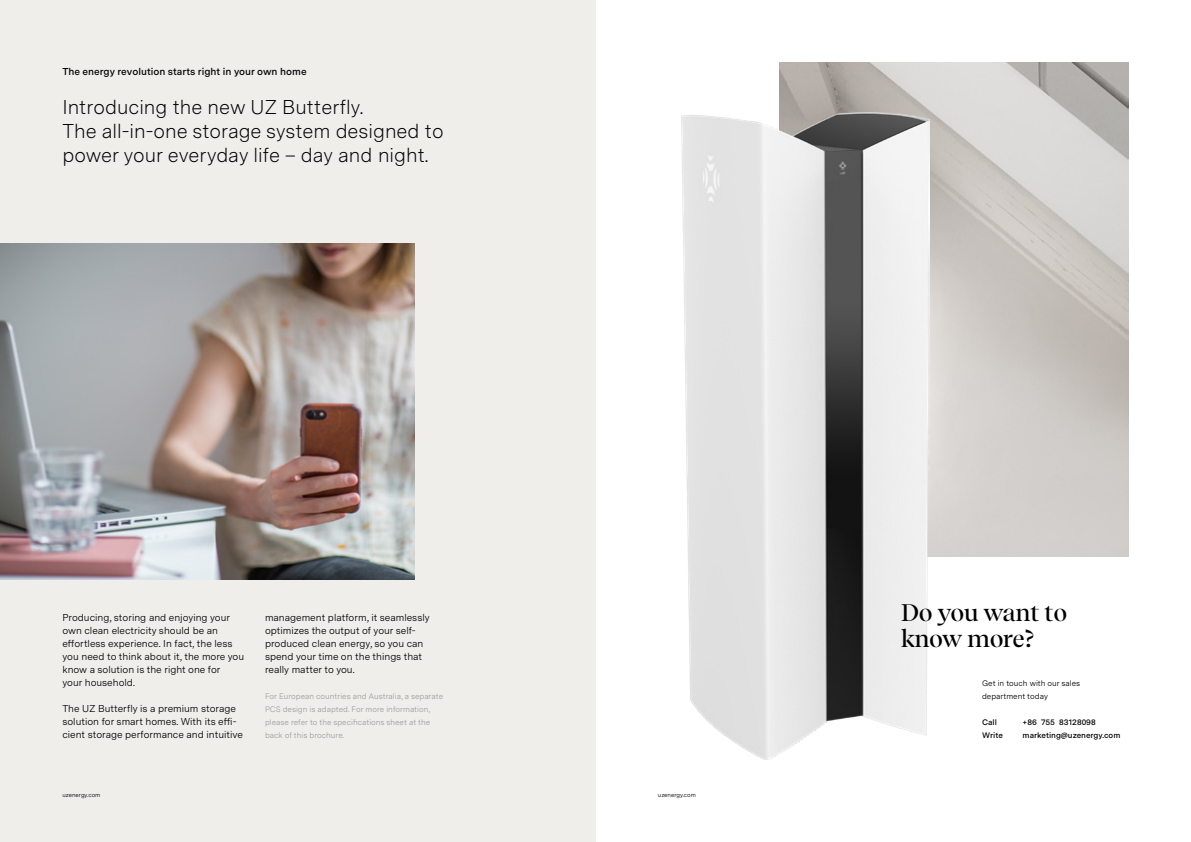
<style>
.page{position:relative;width:1191px;height:842px;background:#fff}
.page>*{position:absolute;margin:0;border:0;box-sizing:border-box;transform-origin:0 0}
.t1{font:500 24px/26px "Recife Display";color:#000}
.t2{font:300 20px/24px "Messina Sans";color:#000}
.t3{font:10px/13px "Messina Sans";color:#000}
.t4{font:600 10px "Messina Sans";color:#000}
.t5{font:8px/13px "Messina Sans";color:#9d9d9c}
.t6{font:600 8px "Messina Sans";color:#000}
.t7{font:8px/13px "Messina Sans";color:#000}
.t8{font:6px "Messina Sans";color:#000}
</style>
<div class="page">
<div style="left:0;top:0;width:595px;height:842px;background:#f0eeeb"></div>
<img style="left:0;top:244px;width:414px;height:336px">
<img style="left:779px;top:62px;width:349px;height:494px">
<img style="left:681px;top:113px;width:248px;height:646px">
<p class="t4" style="left:62px;top:64px;width:246px">The energy revolution starts right in your own home</p>
<h2 class="t2" style="left:62px;top:94px;width:383px">Introducing the new UZ Butterfly.<br>The all-in-one storage system designed to power your everyday life – day and night.</h2>
<p class="t3" style="left:62px;top:611px;width:183px">Producing, storing and enjoying your own clean electricity should be an effortless experience. In fact, the less you need to think about it, the more you know a solution is the right one for<br>your household.</p>
<p class="t3" style="left:62px;top:702px;width:182px">The UZ Butterfly is a premium storage solution for smart homes. With its effi&shy;cient storage performance and intuitive</p>
<p class="t3" style="left:265px;top:611px;width:166px">management platform, it seamlessly optimizes the output of your self&shy;produced clean energy, so you can spend your time on the things that really matter to you.</p>
<p class="t5" style="left:265px;top:689px;width:180px">For European countries and Australia, a separate PCS design is adapted. For more information, please refer to the specifications sheet at the back of this brochure.</p>
<p class="t8" style="left:62px;top:790px;width:39px">uzenergy.com</p>
<p class="t8" style="left:658px;top:790px;width:39px">uzenergy.com</p>
<h1 class="t1" style="left:901px;top:599px;width:167px">Do you want to know more?</h1>
<p class="t7" style="left:982px;top:676px;width:100px">Get in touch with our sales department today</p>
<p class="t6" style="left:982px;top:716px;width:16px">Call</p>
<p class="t6" style="left:1022px;top:716px;width:75px">+86 755 83128098</p>
<p class="t6" style="left:982px;top:729px;width:22px">Write</p>
<p class="t6" style="left:1022px;top:729px;width:99px">marketing@uzenergy.com</p>
</div>
